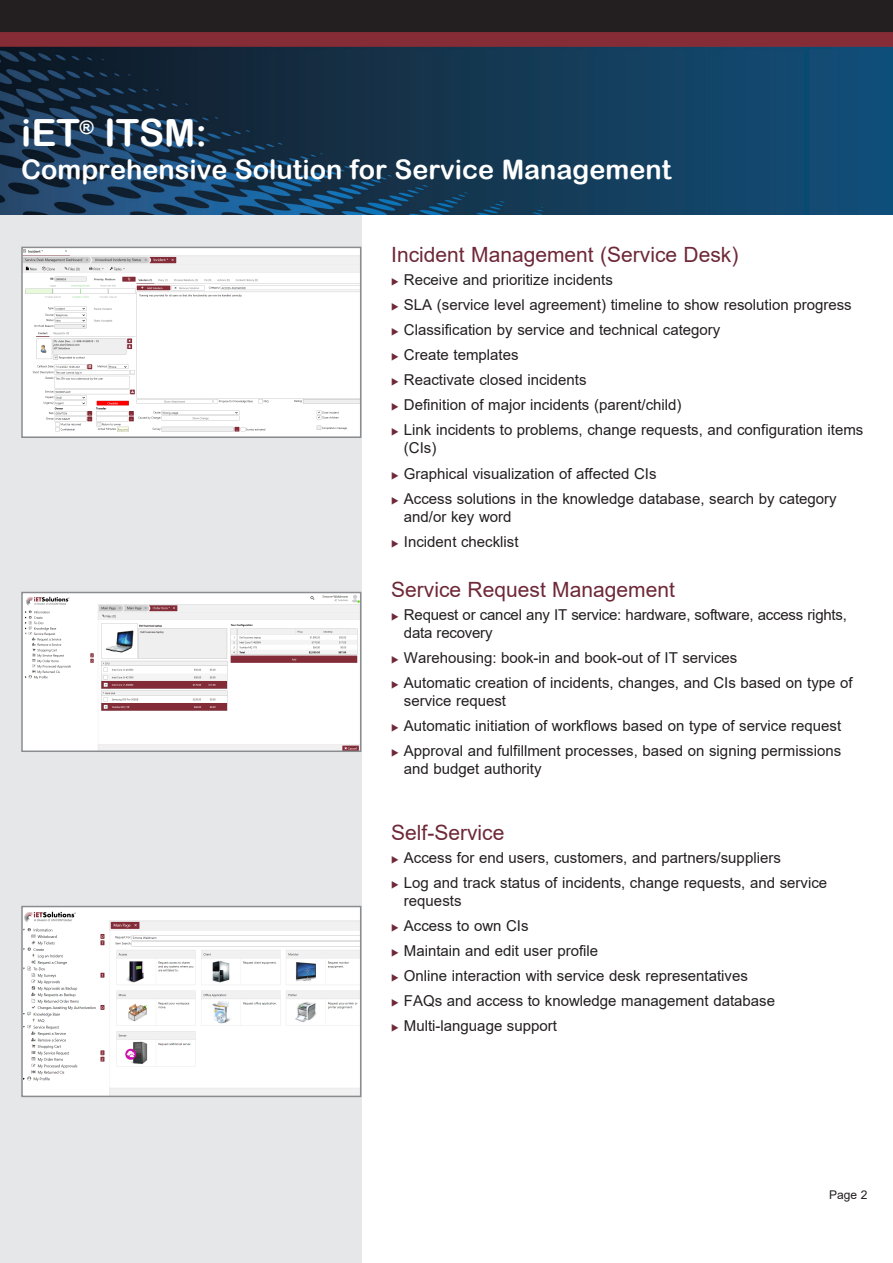
<style>
.page{position:relative;width:893px;height:1263px;background:#fff}
.page>*{position:absolute;margin:0;border:0;box-sizing:border-box;transform-origin:0 0}
.DS_Headline{font:37.5px "Arial Rounded MT Bold";color:#fff}
.DS_Headline-2{font:27px "Arial Rounded MT Bold";color:#fff}
.DS_Text_Headline{font:21px "Arial";color:#6e2837}
.DS_Features_Text{font:15px/18px "Arial";color:#231f20}
.t1{font:12px "Arial";color:#231f20}
.s1{color:#6e2837}
</style>
<div class="page">
<div style="left:0;top:204px;width:361px;height:1059px;background:#e6e7e9"></div>
<img style="left:0;top:0;width:893px;height:214px">
<img style="left:24px;top:250px;width:334px;height:185px">
<div style="left:21px;top:247px;width:340px;height:191px;border:2px solid #8a8c8f"></div>
<img style="left:24px;top:595px;width:334px;height:154px">
<div style="left:21px;top:592px;width:340px;height:160px;border:2px solid #8a8c8f"></div>
<img style="left:24px;top:909px;width:334px;height:185px">
<div style="left:21px;top:906px;width:340px;height:191px;border:2px solid #8a8c8f"></div>
<p class="DS_Headline" style="left:21px;top:111px;width:187px">iET<sup>®</sup> ITSM:</p>
<p class="DS_Headline-2" style="left:21px;top:153px;width:651px">Comprehensive Solution for Service Management</p>
<p class="DS_Text_Headline" style="left:391px;top:240px;width:349px">Incident Management (Service Desk)</p>
<p class="DS_Features_Text" style="left:391px;top:271px;width:223px"><span class="s1">◆</span> Receive and prioritize incidents</p>
<p class="DS_Features_Text" style="left:391px;top:296px;width:462px"><span class="s1">◆</span> SLA (service level agreement) timeline to show resolution progress</p>
<p class="DS_Features_Text" style="left:391px;top:321px;width:331px"><span class="s1">◆</span> Classification by service and technical category</p>
<p class="DS_Features_Text" style="left:391px;top:346px;width:129px"><span class="s1">◆</span> Create templates</p>
<p class="DS_Features_Text" style="left:391px;top:371px;width:197px"><span class="s1">◆</span> Reactivate closed incidents</p>
<p class="DS_Features_Text" style="left:391px;top:396px;width:292px"><span class="s1">◆</span> Definition of major incidents (parent/child)</p>
<p class="DS_Features_Text" style="left:404px;top:421px;width:461px;text-indent:-13px"><span class="s1">◆</span> Link incidents to problems, change requests, and configuration items (CIs)</p>
<p class="DS_Features_Text" style="left:391px;top:464px;width:267px"><span class="s1">◆</span> Graphical visualization of affected CIs</p>
<p class="DS_Features_Text" style="left:404px;top:489px;width:434px;text-indent:-13px"><span class="s1">◆</span> Access solutions in the knowledge database, search by category and/or key word</p>
<p class="DS_Features_Text" style="left:391px;top:532px;width:129px"><span class="s1">◆</span> Incident checklist</p>
<p class="DS_Text_Headline" style="left:391px;top:575px;width:285px">Service Request Management</p>
<p class="DS_Features_Text" style="left:404px;top:606px;width:445px;text-indent:-13px"><span class="s1">◆</span> Request or cancel any IT service: hardware, software, access rights, data recovery</p>
<p class="DS_Features_Text" style="left:391px;top:649px;width:348px"><span class="s1">◆</span> Warehousing: book-in and book-out of IT services</p>
<p class="DS_Features_Text" style="left:404px;top:674px;width:450px;text-indent:-13px"><span class="s1">◆</span> Automatic creation of incidents, changes, and CIs based on type of service request</p>
<p class="DS_Features_Text" style="left:391px;top:717px;width:452px"><span class="s1">◆</span> Automatic initiation of workflows based on type of service request</p>
<p class="DS_Features_Text" style="left:404px;top:742px;width:439px;text-indent:-13px"><span class="s1">◆</span> Approval and fulfillment processes, based on signing permissions and budget authority</p>
<p class="DS_Text_Headline" style="left:391px;top:818px;width:115px">Self-Service</p>
<p class="DS_Features_Text" style="left:391px;top:849px;width:391px"><span class="s1">◆</span> Access for end users, customers, and partners/suppliers</p>
<p class="DS_Features_Text" style="left:404px;top:874px;width:425px;text-indent:-13px"><span class="s1">◆</span> Log and track status of incidents, change requests, and service requests</p>
<p class="DS_Features_Text" style="left:391px;top:917px;width:139px"><span class="s1">◆</span> Access to own CIs</p>
<p class="DS_Features_Text" style="left:391px;top:942px;width:209px"><span class="s1">◆</span> Maintain and edit user profile</p>
<p class="DS_Features_Text" style="left:391px;top:967px;width:358px"><span class="s1">◆</span> Online interaction with service desk representatives</p>
<p class="DS_Features_Text" style="left:391px;top:992px;width:385px"><span class="s1">◆</span> FAQs and access to knowledge management database</p>
<p class="DS_Features_Text" style="left:391px;top:1017px;width:167px"><span class="s1">◆</span> Multi-language support</p>
<p class="t1" style="left:829px;top:1187px;width:40px">Page 2</p>
</div>
